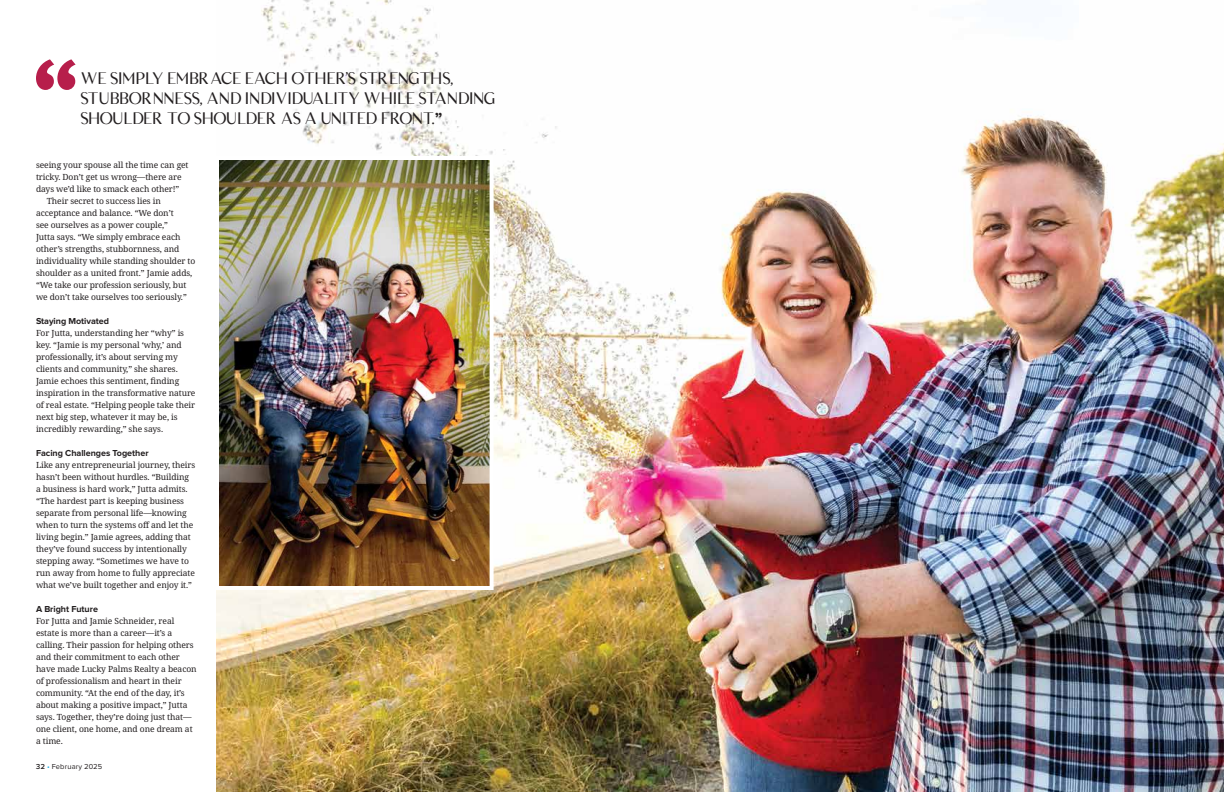
<style>
.page{position:relative;width:1224px;height:792px;background:#fff}
.page>*{position:absolute;margin:0;border:0;box-sizing:border-box;transform-origin:0 0}
.t1{font:16.6px/20px "Compass Display";letter-spacing:-.015em;color:#231f20}
.t2{font:700 9px "Proxima Nova";letter-spacing:-.005em;color:#231f20}
.t3{font:8.5px/12px "Avrile Serif";letter-spacing:-.01em;color:#231f20}
.t4{font:7.5px "Proxima Nova";letter-spacing:.02em;color:#231f20}
.s1{font-family:"Proxima Nova";font-weight:700}
.s2{font-weight:600}
.s3{color:#19a8e0}
</style>
<div class="page">
<img style="left:216px;top:0;width:1008px;height:792px">
<img style="left:220px;top:161px;width:269px;height:424px">
<div style="left:215px;top:156px;width:279px;height:434px;border:4px solid #fff"></div>
<svg style="left:36px;top:59px;width:40px;height:31px"></svg>
<h1 class="t1" style="left:80px;top:68px;width:417px">WE SIMPLY EMBRACE EACH OTHER’S STRENGTHS,<br>STUBBORNNESS, AND INDIVIDUALITY WHILE STANDING<br>SHOULDER TO SHOULDER AS A UNITED FRONT.<span class="s1">”</span></h1>
<p class="t3" style="left:36px;top:159px;width:154px">seeing your spouse all the time can get</p>
<p class="t3" style="left:36px;top:171px;width:147px">tricky. Don’t get us wrong—there are</p>
<p class="t3" style="left:36px;top:183px;width:145px">days we’d like to smack each other!”</p>
<p class="t3" style="left:47px;top:195px;width:116px">Their secret to success lies in</p>
<p class="t3" style="left:36px;top:207px;width:139px">acceptance and balance. “We don’t</p>
<p class="t3" style="left:36px;top:219px;width:134px">see ourselves as a power couple,”</p>
<p class="t3" style="left:36px;top:231px;width:146px">Jutta says. “We simply embrace each</p>
<p class="t3" style="left:36px;top:243px;width:145px">other’s strengths, stubbornness, and</p>
<p class="t3" style="left:36px;top:255px;width:161px">individuality while standing shoulder to</p>
<p class="t3" style="left:36px;top:267px;width:158px">shoulder as a united front.” Jamie adds,</p>
<p class="t3" style="left:36px;top:279px;width:152px">“We take our profession seriously, but</p>
<p class="t3" style="left:36px;top:291px;width:152px">we don’t take ourselves too seriously.”</p>
<p class="t2" style="left:36px;top:317px;width:75px">Staying Motivated</p>
<p class="t3" style="left:36px;top:327px;width:161px">For Jutta, understanding her “why” is key. “Jamie is my personal ‘why,’ and professionally, it’s about serving my clients and community,” she shares.<br>Jamie echoes this sentiment, finding inspiration in the transformative nature of real estate. “Helping people take their next big step, whatever it may be, is incredibly rewarding,” she says.</p>
<p class="t2" style="left:36px;top:449px;width:114px">Facing Challenges Together</p>
<p class="t3" style="left:36px;top:459px;width:161px">Like any entrepreneurial journey, theirs hasn’t been without hurdles. “Building a business is hard work,” Jutta admits. “The hardest part is keeping business separate from personal life—knowing when to turn the systems off and let the living begin.” Jamie agrees, adding that they’ve found success by intentionally stepping away. “Sometimes we have to run away from home to fully appreciate what we’ve built together and enjoy it.”</p>
<p class="t2" style="left:36px;top:605px;width:63px">A Bright Future</p>
<p class="t3" style="left:36px;top:615px;width:162px">For Jutta and Jamie Schneider, real estate is more than a career—it’s a calling. Their passion for helping others and their commitment to each other have made Lucky Palms Realty a beacon of professionalism and heart in their community. “At the end of the day, it’s about making a positive impact,” Jutta says. Together, they’re doing just that— one client, one home, and one dream at a time.</p>
<p class="t4" style="left:36px;top:762px;width:68px"><span class="s2">32</span> <span class="s3">•</span> February 2025</p>
</div>
